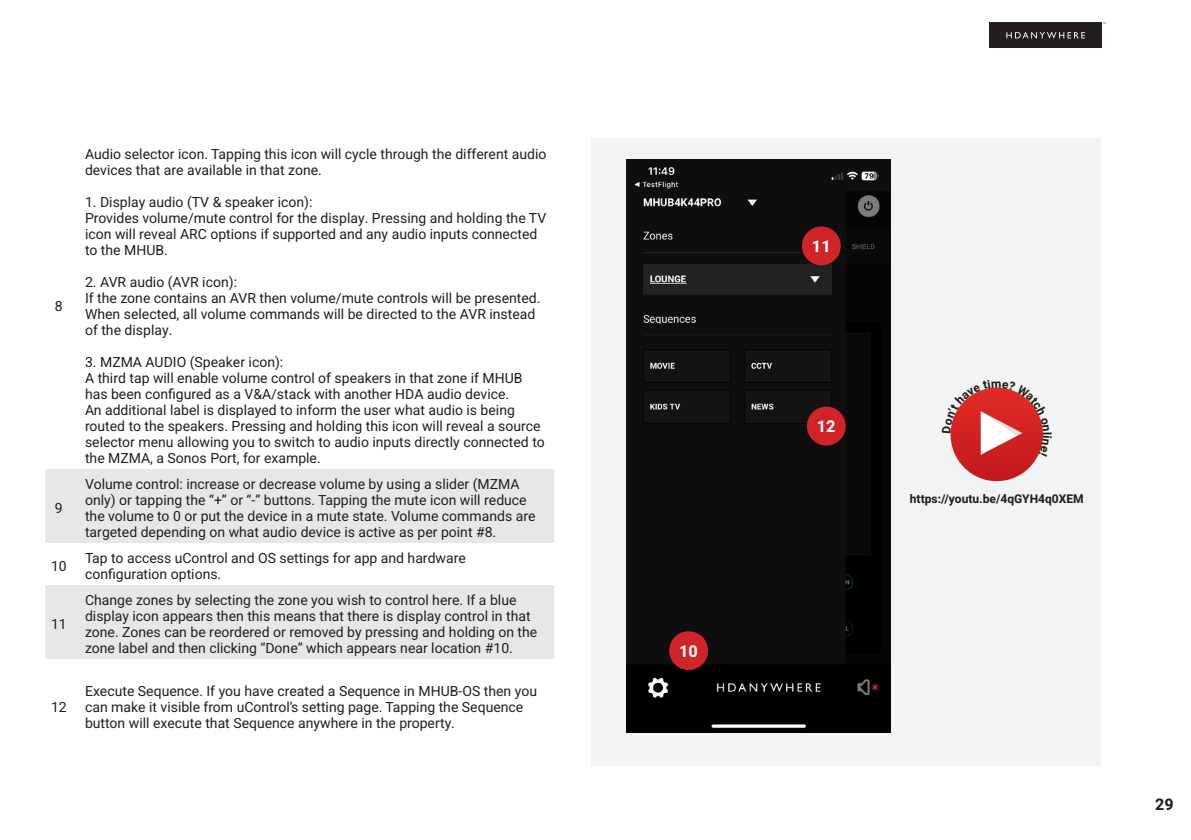
<style>
.page{position:relative;width:1191px;height:840px;background:#fff}
.page>*{position:absolute;margin:0;border:0;box-sizing:border-box;transform-origin:0 0}
.Warranty_text{font:700 16.2px "Heebo";color:#fff}
.t1{font:700 16px "Heebo";color:#231f20}
.Chap_Text{font:14px/16px "Heebo";color:#231f20}
.Warranty_text-2{font:700 12px "Heebo";color:#231f20}
</style>
<div class="page">
<div style="left:989px;top:22px;width:112px;height:26px;background:#231f20"></div>
<svg style="left:1006px;top:32px;width:79px;height:6px"></svg>
<div style="left:591px;top:138px;width:509px;height:627px;background:#f2f3f4"></div>
<img style="left:626px;top:160px;width:265px;height:571px">
<img style="left:950px;top:387px;width:93px;height:94px;border-radius:46px">
<svg style="left:45px;top:469px;width:509px;height:189px;fill:#e6e7e9"></svg>
<div style="left:669px;top:631px;width:39px;height:38px;background:#d1232a;border-radius:50%"></div>
<div style="left:802px;top:226px;width:38px;height:39px;background:#d1232a;border-radius:50%"></div>
<div style="left:807px;top:406px;width:38px;height:39px;background:#d1232a;border-radius:50%"></div>
<svg style="left:950px;top:387px;width:93px;height:70px"></svg>
<p class="Chap_Text" style="left:55px;top:298px;width:9px">8</p>
<p class="Chap_Text" style="left:55px;top:500px;width:9px">9</p>
<p class="Chap_Text" style="left:85px;top:146px;width:463px">Audio selector icon. Tapping this icon will cycle through the different audio devices that are available in that zone.</p>
<p class="Chap_Text" style="left:85px;top:194px;width:229px">1. Display audio (TV &amp; speaker icon):</p>
<p class="Chap_Text" style="left:85px;top:210px;width:463px">Provides volume/mute control for the display. Pressing and holding the TV icon will reveal ARC options if supported and any audio inputs connected to the MHUB.</p>
<p class="Chap_Text" style="left:85px;top:274px;width:153px">2. AVR audio (AVR icon):</p>
<p class="Chap_Text" style="left:85px;top:290px;width:457px">If the zone contains an AVR then volume/mute controls will be presented.<br>When selected, all volume commands will be directed to the AVR instead of the display.</p>
<p class="Chap_Text" style="left:85px;top:354px;width:200px">3. MZMA AUDIO (Speaker icon):</p>
<p class="Chap_Text" style="left:85px;top:370px;width:461px">A third tap will enable volume control of speakers in that zone if MHUB has been configured as a V&amp;A/stack with another HDA audio device.<br>An additional label is displayed to inform the user what audio is being routed to the speakers. Pressing and holding this icon will reveal a source selector menu allowing you to switch to audio inputs directly connected to the MZMA, a Sonos Port, for example.</p>
<p class="Chap_Text" style="left:85px;top:476px;width:452px">Volume control: increase or decrease volume by using a slider (MZMA only) or tapping the “+” or “-” buttons. Tapping the mute icon will reduce the volume to 0 or put the device in a mute state. Volume commands are targeted depending on what audio device is active as per point #8.</p>
<p class="Chap_Text" style="left:51px;top:558px;width:17px">10</p>
<p class="Chap_Text" style="left:85px;top:550px;width:382px">Tap to access uControl and OS settings for app and hardware configuration options.</p>
<p class="Chap_Text" style="left:51px;top:616px;width:17px">11</p>
<p class="Chap_Text" style="left:85px;top:592px;width:454px">Change zones by selecting the zone you wish to control here. If a blue display icon appears then this means that there is display control in that zone. Zones can be reordered or removed by pressing and holding on the zone label and then clicking “Done” which appears near location #10.</p>
<p class="Chap_Text" style="left:51px;top:698px;width:17px">12</p>
<p class="Chap_Text" style="left:85px;top:682px;width:453px">Execute Sequence. If you have created a Sequence in MHUB-OS then you can make it visible from uControl’s setting page. Tapping the Sequence button will execute that Sequence anywhere in the property.</p>
<p class="Warranty_text" style="left:679px;top:639px;width:20px">10</p>
<p class="Warranty_text" style="left:812px;top:235px;width:20px">11</p>
<p class="Warranty_text" style="left:817px;top:415px;width:20px">12</p>
<p class="Warranty_text-2" style="left:909px;top:490px;width:175px">https://youtu.be/4qGYH4q0XEM</p>
<p class="t1" style="left:1155px;top:792px;width:20px">29</p>
</div>
